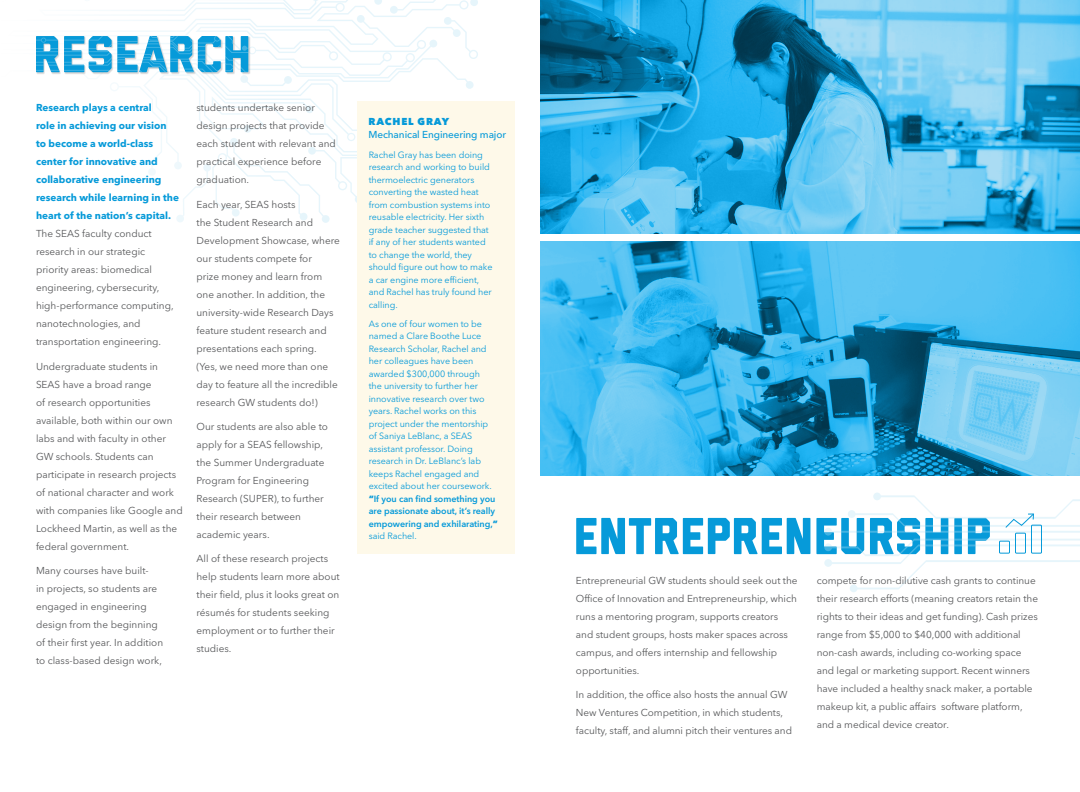
<style>
.page{position:relative;width:1080px;height:792px;background:#fff}
.page>*{position:absolute;margin:0;border:0;box-sizing:border-box;transform-origin:0 0}
.t1{font:10px/18px "Avenir Next LT Pro";color:#57585a}
.t2{font:700 10px/18px "Avenir Next LT Pro";color:#069ad9}
.t3{font:500 10px "Avenir Next LT Pro";letter-spacing:-.01em;color:#069ad9}
.t4{font:800 10px "Avenir Next LT Pro";letter-spacing:.08em;color:#069ad9}
.t5{font:9px/12.5px "Avenir Next LT Pro";letter-spacing:-.005em;color:#069ad9}
.s1{font-weight:800}
.s2{font-weight:600}
</style>
<div class="page">
<div style="left:357px;top:101px;width:157px;height:453px;background:#fef9e9"></div>
<img style="left:540px;top:0;width:540px;height:233px">
<img style="left:540px;top:242px;width:540px;height:234px">
<svg style="left:36px;top:0;width:442px;height:223px"></svg>
<svg style="left:576px;top:493px;width:504px;height:99px"></svg>
<p class="t2" style="left:36px;top:99px;width:145px">Research plays a central<br>role in achieving our vision<br>to become a world-class center for innovative and collaborative engineering research while learning in the heart of the nation’s capital.</p>
<p class="t1" style="left:36px;top:225px;width:139px">The SEAS faculty conduct research in our strategic priority areas: biomedical engineering, cybersecurity, high-performance computing, nanotechnologies, and transportation engineering.</p>
<p class="t1" style="left:36px;top:357px;width:148px">Undergraduate students in<br>SEAS have a broad range<br>of research opportunities available, both within our own labs and with faculty in other<br>GW schools. Students can participate in research projects of national character and work with companies like Google and<br>Lockheed Martin, as well as the federal government.</p>
<p class="t1" style="left:36px;top:561px;width:129px">Many courses have built-<br>in projects, so students are engaged in engineering design from the beginning of their first year. In addition to class-based design work,</p>
<p class="t1" style="left:196px;top:99px;width:141px">students undertake senior design projects that provide each student with relevant and practical experience before graduation.</p>
<p class="t1" style="left:196px;top:195px;width:145px">Each year, SEAS hosts<br>the Student Research and<br>Development Showcase, where our students compete for<br>prize money and learn from one another. In addition, the university-wide Research Days feature student research and presentations each spring. (Yes, we need more than one day to feature all the incredible research GW students do!)</p>
<p class="t1" style="left:196px;top:417px;width:133px">Our students are also able to apply for a SEAS fellowship, the Summer Undergraduate<br>Program for Engineering<br>Research (SUPER), to further their research between academic years.</p>
<p class="t1" style="left:196px;top:550px;width:145px">All of these research projects help students learn more about their field, plus it looks great on résumés for students seeking employment or to further their studies.</p>
<p class="t4" style="left:368px;top:116px;width:82px">RACHEL GRAY</p>
<p class="t3" style="left:368px;top:129px;width:139px">Mechanical Engineering major</p>
<p class="t5" style="left:369px;top:149px;width:125px">Rachel Gray has been doing research and working to build thermoelectric generators converting the wasted heat from combustion systems into reusable electricity. Her sixth grade teacher suggested that if any of her students wanted to change the world, they should figure out how to make a car engine more efficient, and Rachel has truly found her calling.</p>
<p class="t5" style="left:369px;top:317px;width:131px">As one of four women to be named a Clare Boothe Luce<br>Research Scholar, Rachel and her colleagues have been awarded $300,000 through<br>the university to further her innovative research over two years. Rachel works on this project under the mentorship of Saniya LeBlanc, a SEAS assistant professor. Doing research in Dr. LeBlanc’s lab keeps Rachel engaged and excited about her coursework. <span class="s1">“</span><span class="s2">If you can find something you are passionate about, it’s really empowering and exhilarating,</span><span class="s1">” </span>said Rachel.</p>
<p class="t1" style="left:576px;top:571px;width:223px">Entrepreneurial GW students should seek out the Office of Innovation and Entrepreneurship, which runs a mentoring program, supports creators and student groups, hosts maker spaces across campus, and offers internship and fellowship opportunities.</p>
<p class="t1" style="left:576px;top:686px;width:218px">In addition, the office also hosts the annual GW<br>New Ventures Competition, in which students, faculty, staff, and alumni pitch their ventures and</p>
<p class="t1" style="left:817px;top:571px;width:223px">compete for non-dilutive cash grants to continue their research efforts (meaning creators retain the rights to their ideas and get funding). Cash prizes range from $5,000 to $40,000 with additional non-cash awards, including co-working space and legal or marketing support. Recent winners have included a healthy snack maker, a portable makeup kit, a public affairs software platform, and a medical device creator.</p>
</div>
